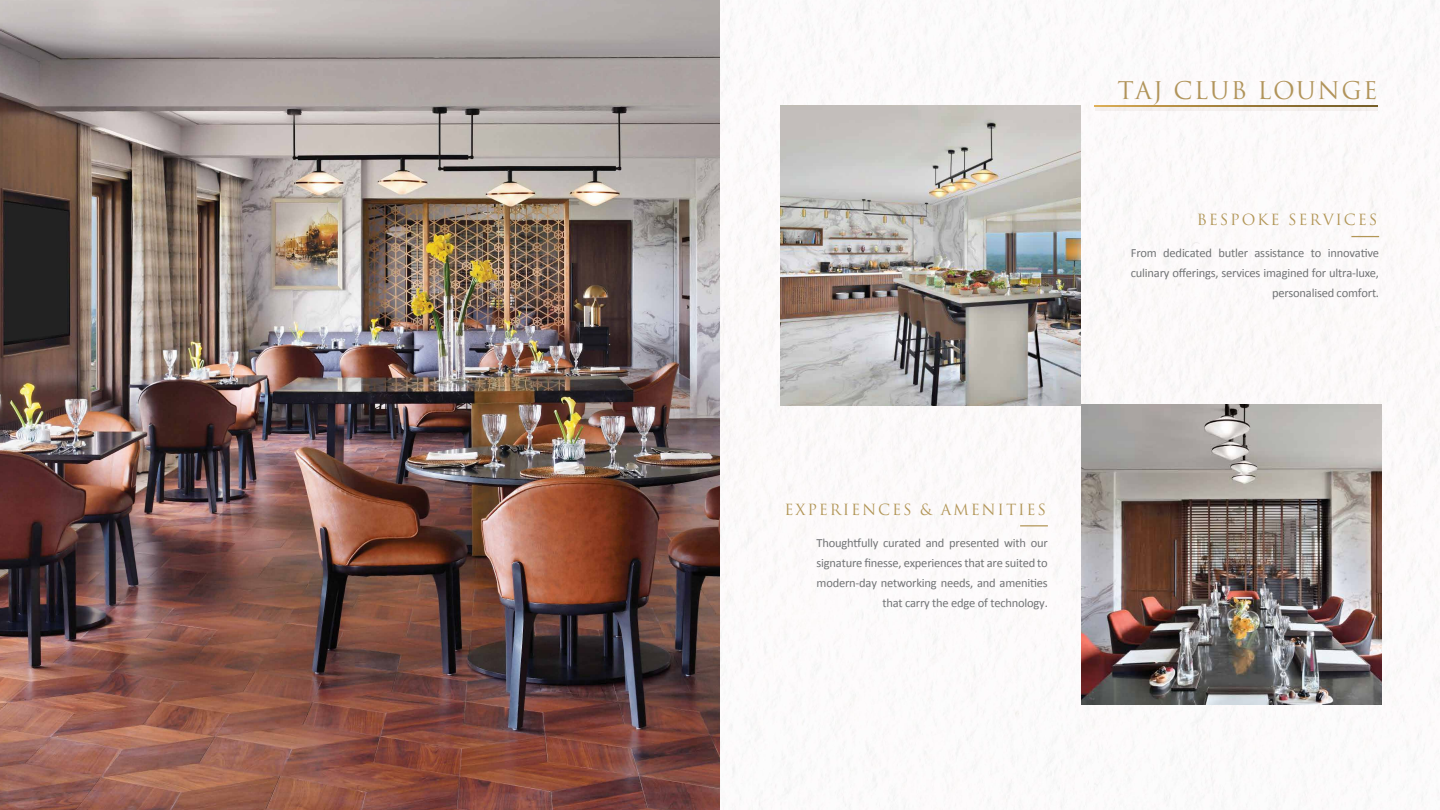
<style>
.page{position:relative;width:1440px;height:810px;background:#fff}
.page>*{position:absolute;margin:0;border:0;box-sizing:border-box;transform-origin:0 0}
.t1{font:23.75px "Trajan Pro 3";letter-spacing:.06em;color:#b1945a}
.t2{font:15px "Trajan Pro 3";letter-spacing:.12em;color:#b29657}
.t3{font:12.5px/20px "Calibri";letter-spacing:-.015em;color:#727476;text-align:right}
</style>
<div class="page">
<img style="left:720px;top:0;width:720px;height:810px">
<img style="left:0;top:0;width:720px;height:810px">
<img style="left:781px;top:105px;width:300px;height:300px">
<img style="left:1081px;top:405px;width:300px;height:300px">
<div style="left:1095px;top:106px;width:283px;height:5px;background:#f6f4f2"></div>
<svg style="left:1095px;top:106px;width:283px;height:1px"></svg>
<svg style="left:1351px;top:236px;width:28px;height:1px"></svg>
<svg style="left:1020px;top:525px;width:28px;height:1px"></svg>
<h1 class="t1" style="left:1117px;top:74px;width:262px">TAJ CLUB LOUNGE</h1>
<p class="t2" style="left:1197px;top:210px;width:182px">BESPOKE SERVICES</p>
<p class="t3" style="left:1131px;top:243px;width:250px">From dedicated butler assistance to innovative culinary offerings, services imagined for ultra-luxe, personalised comfort.</p>
<p class="t2" style="left:784px;top:499px;width:263px">EXPERIENCES &amp; AMENITIES</p>
<p class="t3" style="left:817px;top:532px;width:233px">Thoughtfully curated and presented with our signature finesse, experiences that are suited to modern-day networking needs, and amenities that carry the edge of technology.</p>
</div>
